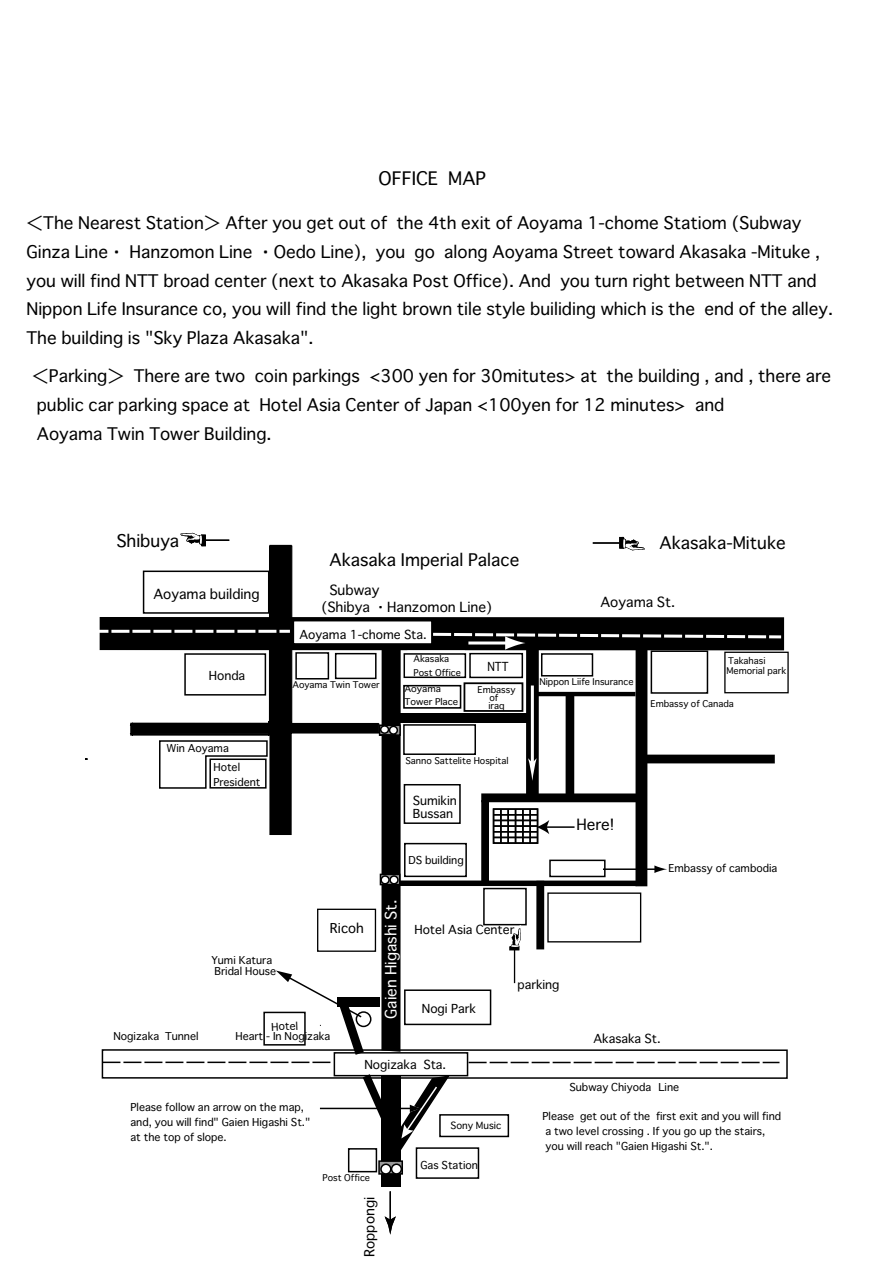
<style>
.page{position:relative;width:893px;height:1263px;background:#fff}
.page>*{position:absolute;margin:0;border:0;box-sizing:border-box;transform-origin:0 0}
.t1{font:18px "Osaka";color:#000}
.t2{font:16.8px/28.8px "Osaka";color:#000}
.t3{font:15px "Osaka";color:#fff}
.t4{font:15px "Osaka";color:#000}
.t5{font:13.5px/17.2px "Osaka";color:#000}
.t6{font:13.2px "Osaka";color:#000}
.t7{font:12px/13.2px "Osaka";color:#000}
.t8{font:12px "Osaka";color:#000;scale:.88 1}
.t9{font:10.5px/15px "Osaka";color:#000}
.t10{font:9.6px "Osaka";color:#000}
.t11{font:9px/14.4px "Osaka";color:#000}
.t12{font:9px/13.2px "Osaka";color:#000;scale:1.04 1}
</style>
<div class="page">
<div style="left:100px;top:617px;width:684px;height:33px;background:#000"></div>
<div style="left:102px;top:1049px;width:686px;height:30px;background:#fff;border:2px solid #000"></div>
<div style="left:635px;top:650px;width:12px;height:236px;background:#000"></div>
<div style="left:637px;top:755px;width:138px;height:8px;background:#000"></div>
<div style="left:651px;top:650px;width:57px;height:44px;background:#fff;border:2px solid #000"></div>
<div style="left:724px;top:652px;width:65px;height:41px;background:#fff;border:1px solid #000"></div>
<svg style="left:526px;top:650px;width:13px;height:143px"></svg>
<hr style="left:537px;top:692px;width:98px;height:4px;background:#000">
<div style="left:541px;top:653px;width:52px;height:23px;background:#fff;border:2px solid #000"></div>
<svg style="left:407px;top:650px;width:58px;height:36px"></svg>
<div style="left:403px;top:653px;width:63px;height:25px;background:#fff;border:2px solid #000"></div>
<div style="left:469px;top:653px;width:54px;height:25px;background:#fff;border:2px solid #000"></div>
<div style="left:566px;top:696px;width:8px;height:101px;background:#000"></div>
<div style="left:293px;top:620px;width:140px;height:25px;background:#fff;border:2px solid #000"></div>
<div style="left:481px;top:793px;width:158px;height:9px;background:#000"></div>
<div style="left:481px;top:800px;width:8px;height:84px;background:#000"></div>
<div style="left:399px;top:880px;width:237px;height:6px;background:#000"></div>
<div style="left:404px;top:784px;width:57px;height:40px;background:#fff;border:2px solid #000"></div>
<div style="left:404px;top:843px;width:63px;height:34px;background:#fff;border:2px solid #000"></div>
<div style="left:549px;top:859px;width:57px;height:18px;background:#fff;border:2px solid #000"></div>
<div style="left:536px;top:881px;width:8px;height:68px;background:#000"></div>
<div style="left:547px;top:892px;width:94px;height:50px;background:#fff;border:1px solid #000"></div>
<div style="left:483px;top:888px;width:44px;height:37px;background:#fff;border:2px solid #000"></div>
<div style="left:404px;top:989px;width:87px;height:36px;background:#fff;border:2px solid #000"></div>
<div style="left:403px;top:724px;width:73px;height:31px;background:#fff;border:2px solid #000"></div>
<hr style="left:593px;top:542px;width:27px;height:2px;background:#000">
<svg style="left:619px;top:537px;width:25px;height:13px"></svg>
<hr style="left:389px;top:1191px;width:2px;height:30px;background:#000">
<svg style="left:385px;top:1216px;width:11px;height:19px"></svg>
<svg style="left:102px;top:1061px;width:229px;height:2px"></svg>
<svg style="left:469px;top:1062px;width:310px;height:1px"></svg>
<div style="left:381px;top:1067px;width:20px;height:120px;background:#000"></div>
<div style="left:439px;top:1114px;width:70px;height:23px;background:#fff;border:2px solid #000"></div>
<hr style="left:531px;top:685px;width:3px;height:80px;background:#fff">
<svg style="left:528px;top:758px;width:9px;height:23px"></svg>
<svg style="left:430px;top:631px;width:352px;height:19px"></svg>
<div style="left:403px;top:685px;width:58px;height:24px;border:2px solid #000"></div>
<div style="left:464px;top:682px;width:59px;height:30px;border:2px solid #000"></div>
<hr style="left:603px;top:868px;width:54px;height:2px;background:#000">
<svg style="left:654px;top:865px;width:13px;height:8px"></svg>
<div style="left:348px;top:1148px;width:29px;height:24px;border:2px solid #000"></div>
<hr style="left:320px;top:1108px;width:92px;height:1px;background:#000">
<svg style="left:378px;top:1164px;width:25px;height:11px"></svg>
<div style="left:380px;top:1163px;width:12px;height:12px;background:#fff;border:2px solid #000;border-radius:50%"></div>
<div style="left:391px;top:1163px;width:11px;height:12px;background:#fff;border:2px solid #000;border-radius:50%"></div>
<div style="left:334px;top:1052px;width:134px;height:24px;background:#fff;border:2px solid #000"></div>
<div style="left:416px;top:1147px;width:63px;height:32px;border:2px solid #000"></div>
<svg style="left:363px;top:1074px;width:88px;height:90px"></svg>
<hr style="left:546px;top:826px;width:28px;height:2px;background:#000">
<svg style="left:538px;top:820px;width:11px;height:14px"></svg>
<hr style="left:514px;top:950px;width:1px;height:33px;background:#000">
<svg style="left:508px;top:925px;width:14px;height:25px"></svg>
<svg style="left:86px;top:533px;width:315px;height:522px"></svg>
<svg style="left:496px;top:811px;width:39px;height:30px"></svg>
<div style="left:493px;top:808px;width:45px;height:36px;border:2px solid #000"></div>
<hr style="left:494px;top:837px;width:43px;height:1px;background:#000">
<hr style="left:494px;top:831px;width:43px;height:1px;background:#000">
<hr style="left:494px;top:825px;width:43px;height:2px;background:#000">
<hr style="left:494px;top:820px;width:43px;height:1px;background:#000">
<hr style="left:494px;top:814px;width:43px;height:1px;background:#000">
<hr style="left:529px;top:809px;width:2px;height:34px;background:#000">
<hr style="left:522px;top:809px;width:2px;height:34px;background:#000">
<hr style="left:515px;top:809px;width:1px;height:34px;background:#000">
<hr style="left:507px;top:809px;width:2px;height:34px;background:#000">
<hr style="left:500px;top:809px;width:2px;height:34px;background:#000">
<div style="left:400px;top:714px;width:128px;height:9px;background:#000"></div>
<p class="t1" style="left:379px;top:167px;width:109px">OFFICE MAP</p>
<p class="t2" style="left:26px;top:208px;width:808px">＜The Nearest Station＞ After you get out of the 4th exit of Aoyama 1-chome Statiom (Subway Ginza Line・ Hanzomon Line ・Oedo Line), you go along Aoyama Street toward Akasaka -Mituke , you will find NTT broad center (next to Akasaka Post Office). And you turn right between NTT and Nippon Life Insurance co, you will find the light brown tile style builiding which is the end of the alley.<br>The building is "Sky Plaza Akasaka".</p>
<p class="t2" style="left:32px;top:361px;width:801px">＜Parking＞ There are two coin parkings &lt;300 yen for 30mitutes&gt; at the building , and , there are public car parking space at Hotel Asia Center of Japan &lt;100yen for 12 minutes&gt; and<br>Aoyama Twin Tower Building.</p>
<p class="t2" style="left:116px;top:526px;width:64px">Shibuya</p>
<p class="t2" style="left:659px;top:528px;width:128px">Akasaka-Mituke</p>
<p class="t2" style="left:329px;top:545px;width:191px">Akasaka Imperial Palace</p>
<p class="t5" style="left:321px;top:581px;width:172px;text-indent:8px">Subway<br>(Shibya ・Hanzomon Line)</p>
<p class="t5" style="left:153px;top:585px;width:108px">Aoyama building</p>
<p class="t5" style="left:600px;top:593px;width:76px">Aoyama St.</p>
<p class="t7" style="left:209px;top:669px;width:38px">Honda</p>
<p class="t9" style="left:166px;top:740px;width:64px">Win Aoyama</p>
<p class="t9" style="left:213px;top:759px;width:49px">Hotel<br>President</p>
<p class="t9" style="left:211px;top:954px;width:66px;line-height:10.9px">Yumi Katura<br>Bridal House</p>
<p class="t7" style="left:299px;top:628px;width:129px">Aoyama 1-chome Sta.</p>
<p class="t11" style="left:292px;top:677px;width:89px">Aoyama Twin Tower</p>
<p class="t11" style="left:413px;top:651px;width:49px">Akasaka<br>Post Office</p>
<p class="t12" style="left:404px;top:682px;width:53px">Aoyama<br>Tower Place</p>
<p class="t8" style="left:487px;top:659px;width:25px">NTT</p>
<p class="t11" style="left:478px;top:685px;width:39px;line-height:8.6px;text-align:center">Embassy of</p>
<p class="t11" style="left:488px;top:698px;width:18px">iraq</p>
<p class="t11" style="left:405px;top:753px;width:105px">Sanno Sattelite Hospital</p>
<p class="t7" style="left:413px;top:794px;width:46px">Sumikin<br>Bussan</p>
<p class="t9" style="left:408px;top:852px;width:57px">DS building</p>
<p class="t11" style="left:539px;top:674px;width:96px">Nippon Liife Insurance</p>
<p class="t4" style="left:576px;top:815px;width:39px">Here!</p>
<p class="t6" style="left:330px;top:920px;width:35px">Ricoh</p>
<p class="t3" style="left:381px;top:1019px;width:121px;rotate:-90deg">Gaien Higashi St.</p>
<p class="t7" style="left:414px;top:923px;width:101px">Hotel Asia Center</p>
<p class="t7" style="left:422px;top:1001px;width:55px">Nogi Park</p>
<p class="t7" style="left:517px;top:978px;width:44px">parking</p>
<p class="t11" style="left:726px;top:655px;width:61px;line-height:10.1px">Takahasi<br>Memorial park</p>
<p class="t11" style="left:650px;top:696px;width:85px">Embassy of Canada</p>
<p class="t9" style="left:668px;top:860px;width:110px">Embassy of cambodia</p>
<p class="t9" style="left:113px;top:1028px;width:87px">Nogizaka Tunnel</p>
<p class="t9" style="left:271px;top:1019px;width:28px;rotate:-2deg">Hotel</p>
<p class="t9" style="left:235px;top:1028px;width:96px">Heart - In Nogizaka</p>
<p class="t7" style="left:364px;top:1058px;width:83px">Nogizaka Sta.</p>
<p class="t7" style="left:593px;top:1032px;width:69px">Akasaka St.</p>
<p class="t9" style="left:569px;top:1079px;width:111px">Subway Chiyoda Line</p>
<p class="t9" style="left:130px;top:1099px;width:181px">Please follow an arrow on the map, and, you will find" Gaien Higashi St." at the top of slope.</p>
<p class="t9" style="left:542px;top:1108px;width:240px">Please get out of the first exit and you will find a two level crossing . If you go up the stairs, you will reach "Gaien Higashi St.".</p>
<p class="t10" style="left:451px;top:1119px;width:52px">Sony Music</p>
<p class="t11" style="left:322px;top:1170px;width:49px">Post Office</p>
<p class="t5" style="left:361px;top:1257px;width:61px;rotate:-90deg">Roppongi</p>
<p class="t9" style="left:420px;top:1157px;width:59px">Gas Station</p>
</div>
